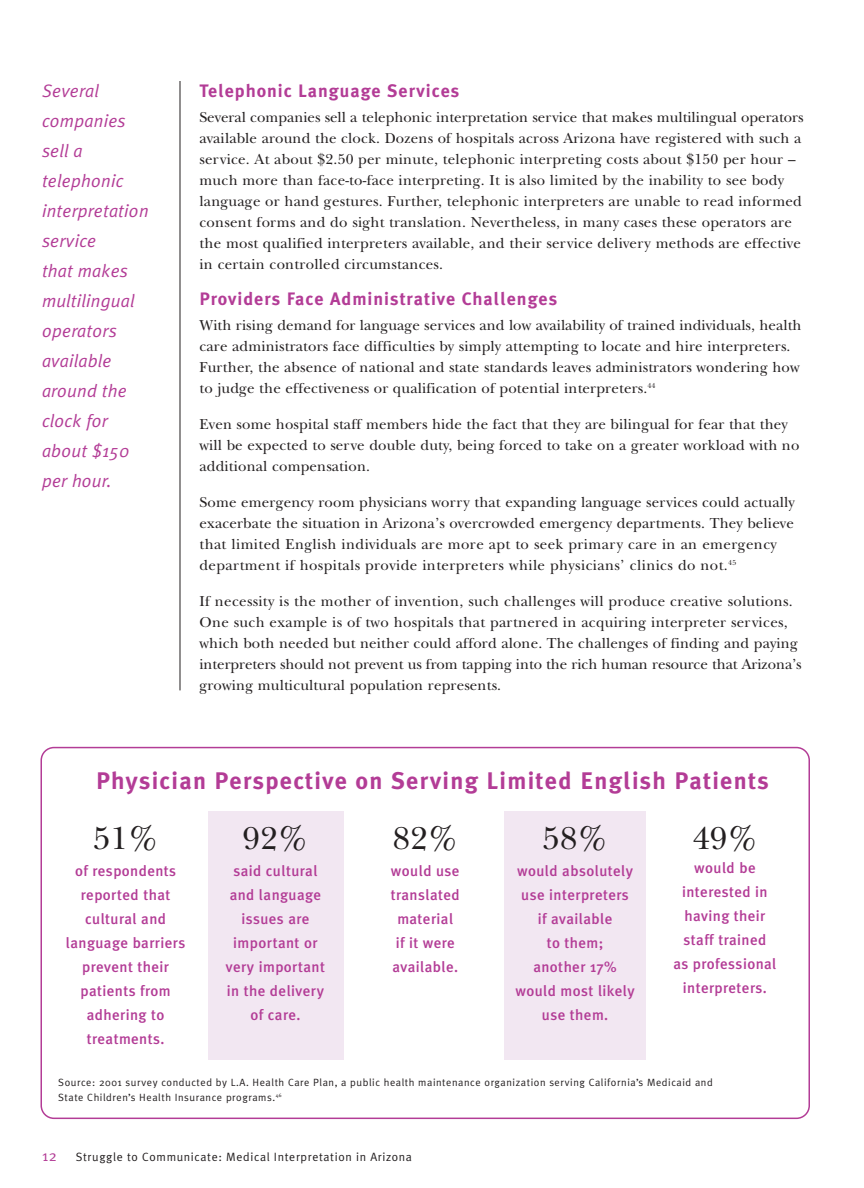
<style>
.page{position:relative;width:864px;height:1188px;background:#fff}
.page>*{position:absolute;margin:0;border:0;box-sizing:border-box;transform-origin:0 0}
.t1{font:33px "New Baskerville";letter-spacing:.015em;color:#231f20}
.t2{font:700 24px "Meta Plus";letter-spacing:.055em;color:#b33c96}
.t3{font:italic 18px/30px "Meta Plus Normal";letter-spacing:.01em;color:#b33c96}
.t4{font:700 18px "Meta Plus";letter-spacing:.055em;color:#b33c96}
.t5{font:15px/21px "New Baskerville";letter-spacing:.01em;color:#231f20}
.t6{font:500 15px/24px "Meta Plus";letter-spacing:.025em;color:#b33c96;text-align:center}
.t7{font:15px "Meta Plus Normal";color:#b33c96}
.t8{font:12px "Meta Plus Normal";letter-spacing:.055em;color:#231f20}
.t9{font:10.5px/15px "Meta Plus Normal";letter-spacing:.055em;color:#231f20}
</style>
<div class="page">
<hr style="left:180px;top:81px;width:1px;height:609px;background:#231f20">
<svg style="left:40px;top:747px;width:770px;height:372px"></svg>
<p class="t3" style="left:42px;top:77px;width:108px">Several companies sell a telephonic interpretation service<br>that makes multilingual operators available around the clock for about $150 per hour.</p>
<p class="t4" style="left:200px;top:84px;width:261px">Telephonic Language Services</p>
<p class="t5" style="left:200px;top:108px;width:606px">Several companies sell a telephonic interpretation service that makes multilingual operators available around the clock. Dozens of hospitals across Arizona have registered with such a service. At about $2.50 per minute, telephonic interpreting costs about $150 per hour – much more than face-to-face interpreting. It is also limited by the inability to see body language or hand gestures. Further, telephonic interpreters are unable to read informed consent forms and do sight translation. Nevertheless, in many cases these operators are the most qualified interpreters available, and their service delivery methods are effective in certain controlled circumstances.</p>
<p class="t4" style="left:200px;top:292px;width:359px">Providers Face Administrative Challenges</p>
<p class="t5" style="left:200px;top:317px;width:604px">With rising demand for language services and low availability of trained individuals, health care administrators face difficulties by simply attempting to locate and hire interpreters.<br>Further, the absence of national and state standards leaves administrators wondering how to judge the effectiveness or qualification of potential interpreters.<sup>44</sup></p>
<p class="t5" style="left:200px;top:416px;width:602px">Even some hospital staff members hide the fact that they are bilingual for fear that they will be expected to serve double duty, being forced to take on a greater workload with no additional compensation.</p>
<p class="t5" style="left:200px;top:494px;width:597px">Some emergency room physicians worry that expanding language services could actually exacerbate the situation in Arizona’s overcrowded emergency departments. They believe that limited English individuals are more apt to seek primary care in an emergency department if hospitals provide interpreters while physicians’ clinics do not.<sup>45</sup></p>
<p class="t5" style="left:200px;top:593px;width:604px">If necessity is the mother of invention, such challenges will produce creative solutions.<br>One such example is of two hospitals that partnered in acquiring interpreter services, which both needed but neither could afford alone. The challenges of finding and paying interpreters should not prevent us from tapping into the rich human resource that Arizona’s growing multicultural population represents.</p>
<h2 class="t2" style="left:96px;top:772px;width:674px">Physician Perspective on Serving Limited English Patients</h2>
<h1 class="t1" style="left:93px;top:826px;width:67px">51%</h1>
<p class="t6" style="left:66px;top:861px;width:121px">of respondents reported that cultural and language barriers prevent their patients from adhering to treatments.</p>
<h1 class="t1" style="left:243px;top:826px;width:67px">92%</h1>
<p class="t6" style="left:226px;top:861px;width:101px">said cultural and language issues are important or very important in the delivery of care.</p>
<h1 class="t1" style="left:393px;top:826px;width:67px">82%</h1>
<p class="t6" style="left:391px;top:861px;width:70px">would use translated material<br>if it were available.</p>
<h1 class="t1" style="left:543px;top:826px;width:67px">58%</h1>
<p class="t6" style="left:515px;top:861px;width:121px">would absolutely use interpreters if available<br>to them;<br>another 17% would most likely use them.</p>
<h1 class="t1" style="left:692px;top:826px;width:67px">49%</h1>
<p class="t6" style="left:673px;top:858px;width:105px">would be interested in having their staff trained<br>as professional interpreters.</p>
<p class="t9" style="left:58px;top:1076px;width:656px">Source: 2001 survey conducted by L.A. Health Care Plan, a public health maintenance organization serving California’s Medicaid and<br>State Children’s Health Insurance programs.<sup>46</sup></p>
<p class="t7" style="left:42px;top:1150px;width:16px">12</p>
<p class="t8" style="left:76px;top:1153px;width:338px">Struggle to Communicate: Medical Interpretation in Arizona</p>
</div>
